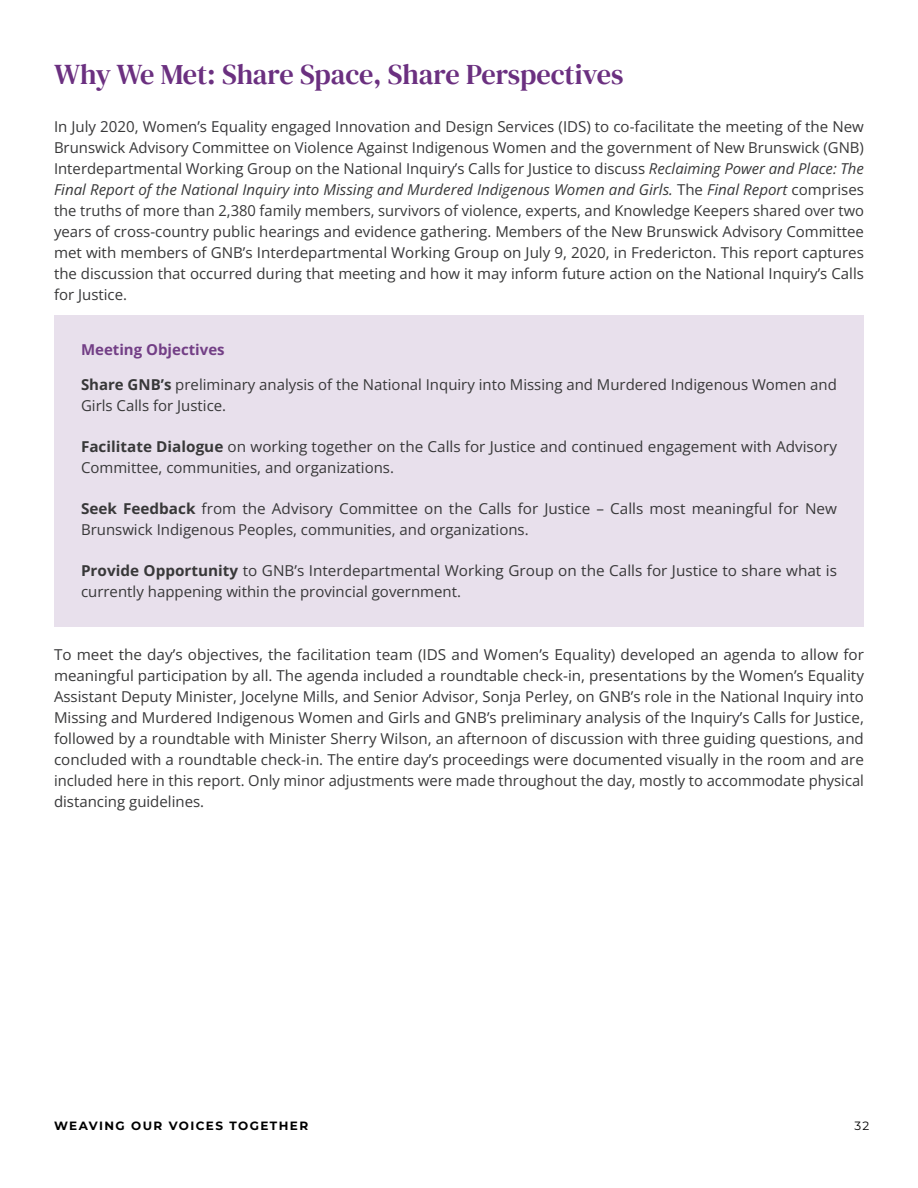
<style>
.page{position:relative;width:918px;height:1188px;background:#fff}
.page>*{position:absolute;margin:0;border:0;box-sizing:border-box;transform-origin:0 0}
.t1{font:28.5px "DM Serif Text";letter-spacing:-.005em;color:#6b3080}
.t2{font:15px/21px "Open Sans";color:#383839}
.t3{font:700 15px "Open Sans";color:#733f86}
.t4{font:100 12px "Montserrat";letter-spacing:.12em;color:#000}
.s1{font-style:italic}
.s2{font-weight:700}
</style>
<div class="page">
<div style="left:54px;top:316px;width:810px;height:311px;background:#e8e0ec"></div>
<h1 class="t1" style="left:54px;top:57px;width:571px">Why We Met: Share Space, Share Perspectives</h1>
<p class="t2" style="left:54px;top:115px;width:812px;text-align:justify">In July 2020, Women’s Equality engaged Innovation and Design Services (IDS) to co-facilitate the meeting of the New Brunswick Advisory Committee on Violence Against Indigenous Women and the government of New Brunswick (GNB)<br>Interdepartmental Working Group on the National Inquiry’s Calls for Justice to discuss <span class="s1">Reclaiming Power and Place: The Final Report of the National Inquiry into Missing and Murdered Indigenous Women and Girls.</span> The <span class="s1">Final Report</span> comprises the truths of more than 2,380 family members, survivors of violence, experts, and Knowledge Keepers shared over two years of cross-country public hearings and evidence gathering. Members of the New Brunswick Advisory Committee met with members of GNB’s Interdepartmental Working Group on July 9, 2020, in Fredericton. This report captures the discussion that occurred during that meeting and how it may inform future action on the National Inquiry’s Calls for Justice.</p>
<p class="t3" style="left:81px;top:339px;width:145px">Meeting Objectives</p>
<p class="t2" style="left:81px;top:373px;width:758px"><span class="s2">Share GNB’s</span> preliminary analysis of the National Inquiry into Missing and Murdered Indigenous Women and<br>Girls Calls for Justice.</p>
<p class="t2" style="left:81px;top:435px;width:758px"><span class="s2">Facilitate Dialogue</span> on working together on the Calls for Justice and continued engagement with Advisory<br>Committee, communities, and organizations.</p>
<p class="t2" style="left:81px;top:498px;width:757px"><span class="s2">Seek Feedback</span> from the Advisory Committee on the Calls for Justice – Calls most meaningful for New<br>Brunswick Indigenous Peoples, communities, and organizations.</p>
<p class="t2" style="left:81px;top:560px;width:757px"><span class="s2">Provide Opportunity</span> to GNB’s Interdepartmental Working Group on the Calls for Justice to share what is currently happening within the provincial government.</p>
<p class="t2" style="left:54px;top:643px;width:812px;text-align:justify">To meet the day’s objectives, the facilitation team (IDS and Women’s Equality) developed an agenda to allow for meaningful participation by all. The agenda included a roundtable check-in, presentations by the Women’s Equality Assistant Deputy Minister, Jocelyne Mills, and Senior Advisor, Sonja Perley, on GNB’s role in the National Inquiry into Missing and Murdered Indigenous Women and Girls and GNB’s preliminary analysis of the Inquiry’s Calls for Justice, followed by a roundtable with Minister Sherry Wilson, an afternoon of discussion with three guiding questions, and concluded with a roundtable check-in. The entire day’s proceedings were documented visually in the room and are included here in this report. Only minor adjustments were made throughout the day, mostly to accommodate physical distancing guidelines.</p>
<p class="t4" style="left:54px;top:1118px;width:256px">WEAVING OUR VOICES TOGETHER</p>
<p class="t4" style="left:854px;top:1117px;width:16px">32</p>
</div>
